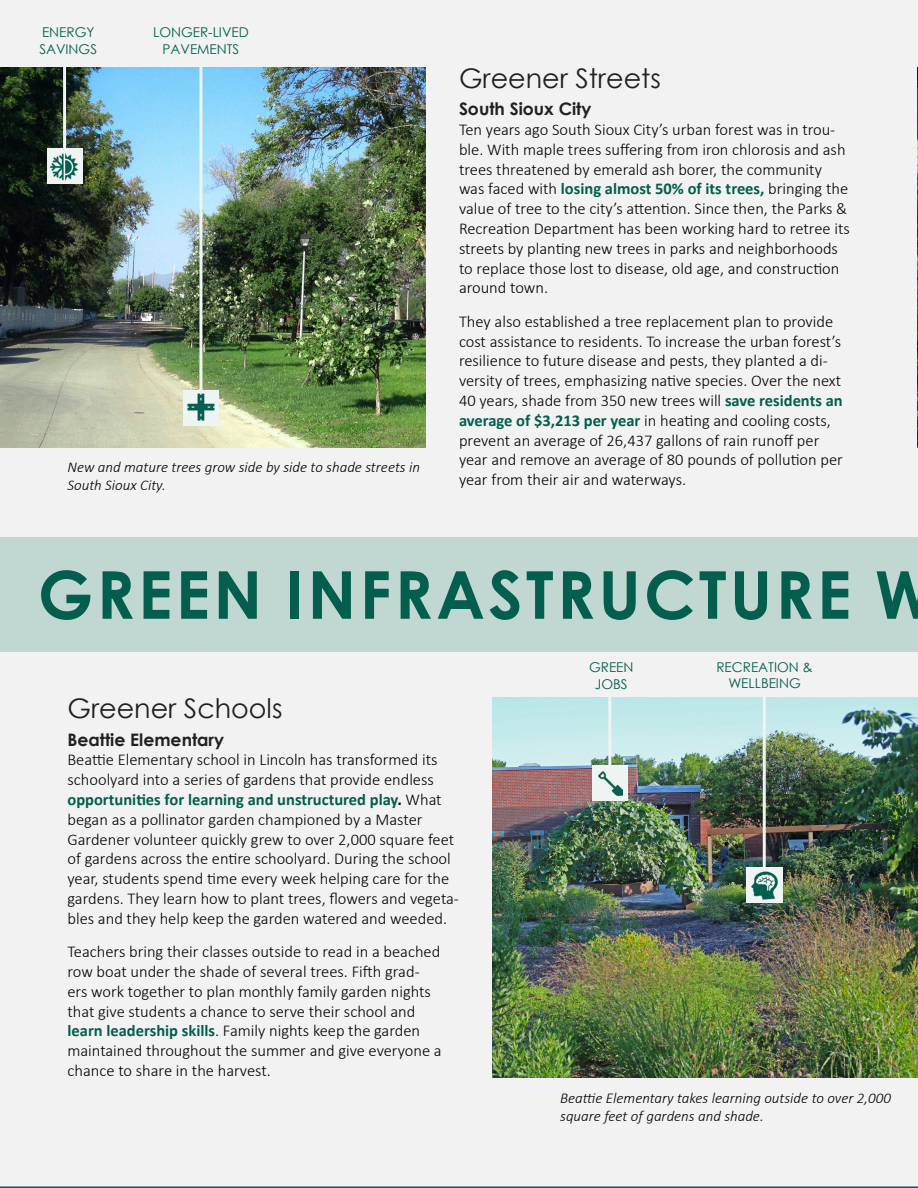
<style>
.page{position:relative;width:918px;height:1188px;background:#f2f2f2}
.page>*{position:absolute;margin:0;border:0;box-sizing:border-box;transform-origin:0 0}
.t1{font:700 66px "Century Gothic";letter-spacing:.05em;color:#035e4d}
.Headings{font:27px "Century Gothic";color:#231f20}
.Subheadings{font:700 17.25px "Century Gothic";color:#231f20}
.Body_Text{font:300 16.5px/19.8px "Calibri";color:#000}
.Captions{font:italic 300 15px/18px "Calibri";color:#000}
.Citations{font:13.5px/16.2px "Century Gothic";color:#035e4d;text-align:center}
.s1{font-weight:700;color:#035e4d}
.s2{font-weight:700}
</style>
<div class="page">
<div style="left:0;top:537px;width:918px;height:114px;background:#c0d7d2"></div>
<img style="left:917px;top:68px;width:1px;height:379px">
<img style="left:0;top:68px;width:425px;height:379px">
<hr style="left:199px;top:63px;width:3px;height:345px;background:#eef4f2">
<div style="left:183px;top:390px;width:36px;height:36px;background:#eef4f2"></div>
<svg style="left:187px;top:394px;width:27px;height:27px"></svg>
<hr style="left:63px;top:60px;width:3px;height:107px;background:#eef4f2">
<div style="left:47px;top:148px;width:36px;height:36px;background:#eef4f2"></div>
<img style="left:50px;top:153px;width:28px;height:27px">
<img style="left:493px;top:698px;width:425px;height:380px">
<hr style="left:763px;top:695px;width:3px;height:190px;background:#eef4f2">
<div style="left:746px;top:867px;width:36px;height:36px;background:#eef4f2"></div>
<img style="left:751px;top:871px;width:27px;height:29px">
<hr style="left:608px;top:693px;width:3px;height:90px;background:#eef4f2">
<div style="left:592px;top:765px;width:36px;height:36px;background:#eef4f2"></div>
<img style="left:598px;top:771px;width:24px;height:24px">
<p class="Citations" style="left:39px;top:24px;width:59px;text-align:left">ENERGY<br>SAVINGS</p>
<p class="Citations" style="left:153px;top:24px;width:97px">LONGER-LIVED<br>PAVEMENTS</p>
<p class="Captions" style="left:68px;top:458px;width:354px">New and mature trees grow side by side to shade streets in<br>South Sioux City.</p>
<p class="Headings" style="left:459px;top:59px;width:203px">Greener Streets</p>
<p class="Subheadings" style="left:459px;top:96px;width:134px">South Sioux City</p>
<p class="Body_Text" style="left:459px;top:119px;width:392px">Ten years ago South Sioux City’s urban forest was in trou&shy;ble. With maple trees suffering from iron chlorosis and ash trees threatened by emerald ash borer, the community was faced with <span class="s1">losing almost 50% of its trees,</span> bringing the value of tree to the city’s attention. Since then, the Parks &amp; Recreation Department has been working hard to retree its streets by planting new trees in parks and neighborhoods to replace those lost to disease, old age, and construction around town.</p>
<p class="Body_Text" style="left:459px;top:311px;width:385px">They also established a tree replacement plan to provide cost assistance to residents. To increase the urban forest’s resilience to future disease and pests, they planted a di&shy;versity of trees, emphasizing native species. Over the next 40 years, shade from 350 new trees will <span class="s1">save residents an average of $3,213 per year</span> in heating and cooling costs, prevent an average of 26,437 gallons of rain runoff per year and remove an average of 80 pounds of pollution per year from their air and waterways.</p>
<h1 class="t1" style="left:38px;top:545px;width:898px">GREEN INFRASTRUCTURE W</h1>
<p class="Headings" style="left:68px;top:690px;width:217px">Greener Schools</p>
<p class="Subheadings" style="left:68px;top:726px;width:158px">Beattie Elementary</p>
<p class="Body_Text" style="left:68px;top:750px;width:393px">Beattie Elementary school in Lincoln has transformed its schoolyard into a series of gardens that provide endless <span class="s1">opportunities for learning and unstructured play</span><span class="s2">.</span> What began as a pollinator garden championed by a Master Gardener volunteer quickly grew to over 2,000 square feet of gardens across the entire schoolyard. During the school year, students spend time every week helping care for the gardens. They learn how to plant trees, flowers and vegeta&shy;bles and they help keep the garden watered and weeded.</p>
<p class="Body_Text" style="left:68px;top:942px;width:376px">Teachers bring their classes outside to read in a beached row boat under the shade of several trees. Fifth grad&shy;ers work together to plan monthly family garden nights that give students a chance to serve their school and <span class="s1">learn leadership skills</span>. Family nights keep the garden maintained throughout the summer and give everyone a chance to share in the harvest.</p>
<p class="Citations" style="left:589px;top:659px;width:46px">GREEN<br>JOBS</p>
<p class="Citations" style="left:716px;top:659px;width:98px">RECREATION &amp;<br>WELLBEING</p>
<p class="Captions" style="left:560px;top:1088px;width:332px">Beattie Elementary takes learning outside to over 2,000 square feet of gardens and shade.</p>
</div>
